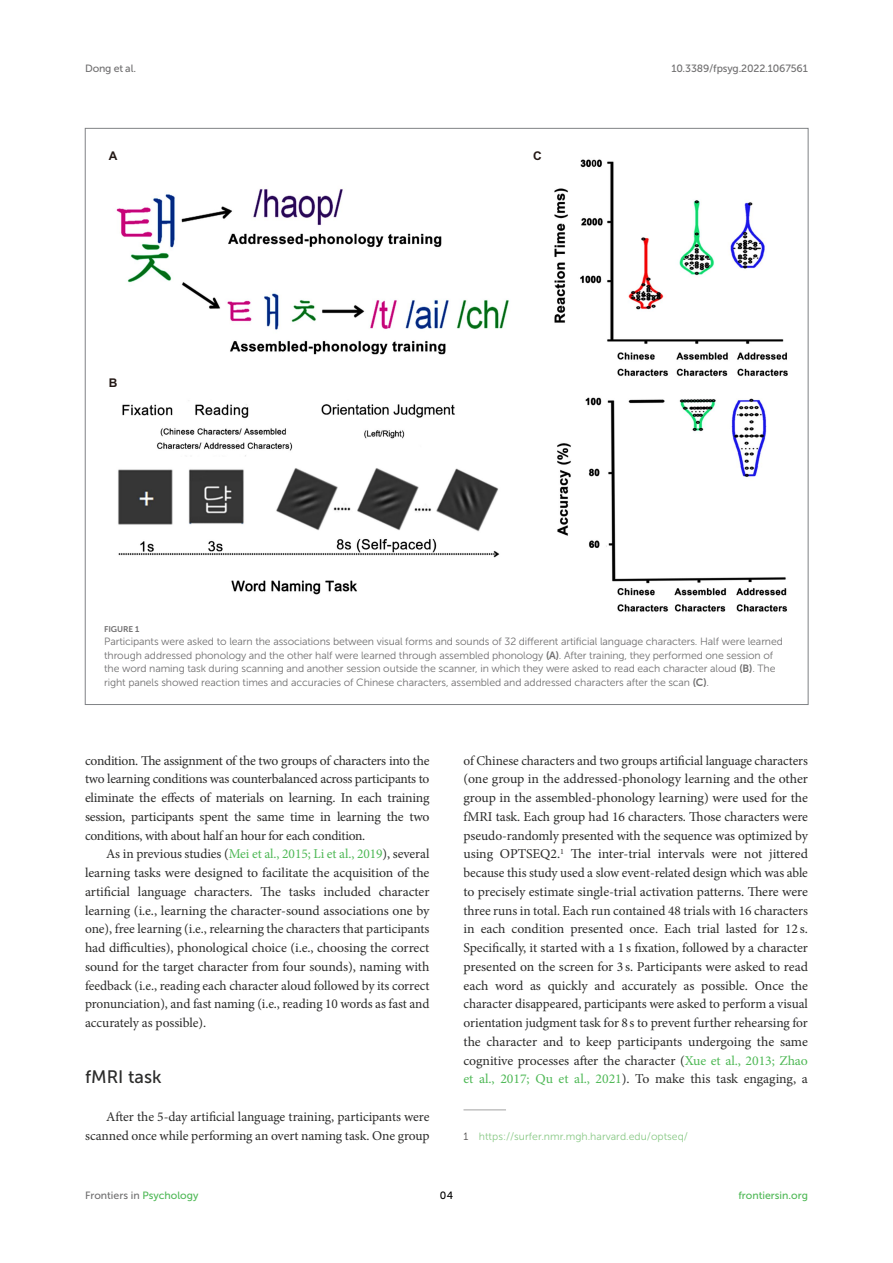
<style>
.page{position:relative;width:893px;height:1263px;background:#fff}
.page>*{position:absolute;margin:0;border:0;box-sizing:border-box;transform-origin:0 0}
.HEAD_2{font:18px "Museo Sans 500";color:#2b2b2a}
.TEXT_FLUSH{font:13.5px/18.8px "Minion Pro";letter-spacing:-.01em;color:#2b2b2a;text-align:justify}
.TEXT{font:13.5px/18.8px "Minion Pro";letter-spacing:-.01em;color:#2b2b2a;text-align:justify}
.t1{font:700 12px "Arial";color:#241916}
.FIG_LEG{font:10.5px/13.5px "Museo Sans 300";letter-spacing:-.01em;color:#706f70}
.t2{font:10.5px "Museo Sans 500";letter-spacing:-.015em;color:#706f70}
.FOOTNOTE{font:10.5px "Museo Sans 300";color:#88c985}
.t3{font:10.5px "Museo Sans 500";color:#4eb855}
.t4{font:10.5px "Museo Sans 500";color:#000}
.FIG_HD{font:8.25px "Museo Sans 700";letter-spacing:-.01em;color:#706f70}
.s1{font-family:"Museo Sans 700"}
.s2{color:#4eb855}
.s3{color:#4c4948}
</style>
<div class="page">
<hr style="left:463px;top:1109px;width:43px;height:1px;background:#a2a3a3">
<img style="left:116px;top:159px;width:672px;height:453px">
<p class="t2" style="left:85px;top:63px;width:52px">Dong et al.</p>
<p class="t2" style="left:671px;top:63px;width:138px">10.3389/fpsyg.2022.1067561</p>
<p class="t1" style="left:109px;top:148px;width:10px">A</p>
<p class="t1" style="left:533px;top:148px;width:10px">C</p>
<p class="t1" style="left:109px;top:374px;width:10px">B</p>
<p class="FIG_HD" style="left:104px;top:624px;width:37px">FIGURE 1</p>
<p class="FIG_LEG" style="left:104px;top:635px;width:680px">Participants were asked to learn the associations between visual forms and sounds of 32 different artificial language characters. Half were learned through addressed phonology and the other half were learned through assembled phonology <span class="s1">(A)</span>. After training, they performed one session of the word naming task during scanning and another session outside the scanner, in which they were asked to read each character aloud <span class="s1">(B)</span>. The right panels showed reaction times and accuracies of Chinese characters, assembled and addressed characters after the scan <span class="s1">(C)</span>.</p>
<p class="TEXT_FLUSH" style="left:85px;top:751px;width:346px">condition. The assignment of the two groups of characters into the two learning conditions was counterbalanced across participants to eliminate the effects of materials on learning. In each training session, participants spent the same time in learning the two conditions, with about half an hour for each condition.</p>
<p class="TEXT" style="left:85px;top:845px;width:346px;text-indent:21px">As in previous studies (<span class="s2">Mei et al., 2015; Li et al., 2019</span>), several learning tasks were designed to facilitate the acquisition of the artificial language characters. The tasks included character learning (i.e., learning the character-sound associations one by one), free learning (i.e., relearning the characters that participants had difficulties), phonological choice (i.e., choosing the correct sound for the target character from four sounds), naming with feedback (i.e., reading each character aloud followed by its correct pronunciation), and fast naming (i.e., reading 10 words as fast and accurately as possible).</p>
<p class="HEAD_2" style="left:85px;top:1067px;width:78px">fMRI task</p>
<p class="TEXT_FLUSH" style="left:85px;top:1107px;width:346px;text-align:right">After the 5-day artificial language training, participants were scanned once while performing an overt naming task. One group</p>
<p class="TEXT_FLUSH" style="left:463px;top:751px;width:346px">of Chinese characters and two groups artificial language characters (one group in the addressed-phonology learning and the other group in the assembled-phonology learning) were used for the fMRI task. Each group had 16 characters. Those characters were pseudo-randomly presented with the sequence was optimized by using OPTSEQ2.<sup>1</sup> The inter-trial intervals were not jittered because this study used a slow event-related design which was able to precisely estimate single-trial activation patterns. There were three runs in total. Each run contained 48 trials with 16 characters in each condition presented once. Each trial lasted for 12s.<br>Specifically, it started with a 1s fixation, followed by a character presented on the screen for 3s. Participants were asked to read each word as quickly and accurately as possible. Once the character disappeared, participants were asked to perform a visual orientation judgment task for 8s to prevent further rehearsing for the character and to keep participants undergoing the same cognitive processes after the character (<span class="s2">Xue et al., 2013; Zhao et al., 2017; Qu et al., 2021</span>). To make this task engaging, a</p>
<p class="FOOTNOTE" style="left:463px;top:1130px;width:226px"><span class="s3">1</span> https://surfer.nmr.mgh.harvard.edu/optseq/</p>
<p class="t2" style="left:85px;top:1190px;width:115px">Frontiers in <span class="s2">Psychology</span></p>
<p class="t4" style="left:440px;top:1190px;width:15px">04</p>
<p class="t3" style="left:738px;top:1190px;width:71px">frontiersin.org</p>
</div>
